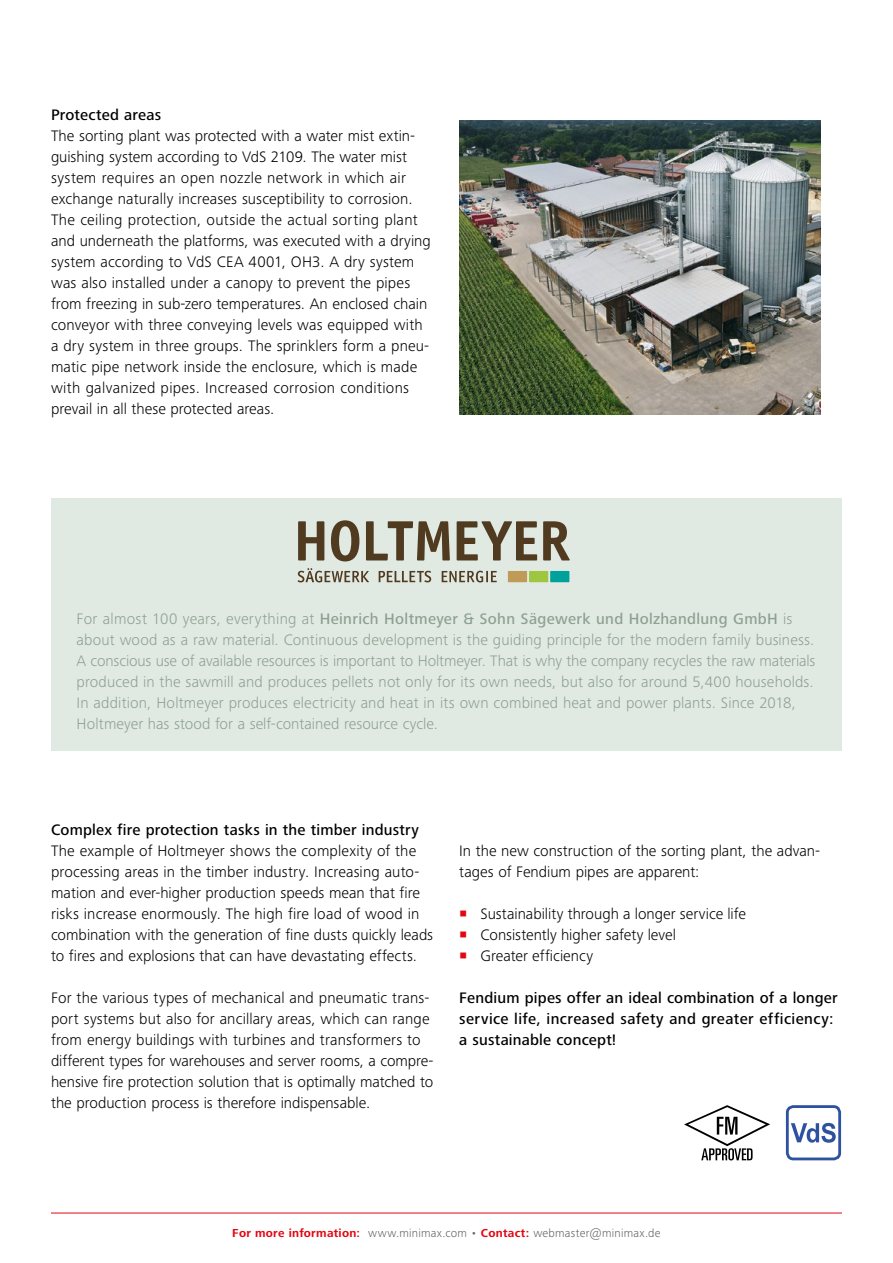
<style>
.page{position:relative;width:893px;height:1263px;background:#fff}
.page>*{position:absolute;margin:0;border:0;box-sizing:border-box;transform-origin:0 0}
.copy_10_5_14{font:300 15.75px/21px "Frutiger Next Pro";letter-spacing:.005em;color:#000}
.copy_10_5_14-2{font:300 15.75px/21px "Frutiger Next Pro";letter-spacing:.005em;color:#8da091}
.copy_10_5_14-3{font:500 15.75px/21px "Frutiger Next Pro";letter-spacing:.015em;color:#000}
.Absatz-HL_10_5_14_me{font:500 15.75px "Frutiger Next Pro";letter-spacing:.01em;color:#000}
.Header_copy_10_5_14{font:300 12px "Frutiger Next Pro";letter-spacing:.02em;color:#646363}
.s1{font-weight:500}
.s2{font-weight:700;color:#e30613}
</style>
<div class="page">
<hr style="left:51px;top:1212px;width:791px;height:1px;background:#e30613">
<div style="left:51px;top:498px;width:791px;height:252px;background:#e1eae2"></div>
<svg style="left:298px;top:521px;width:26px;height:39px"></svg>
<svg style="left:331px;top:520px;width:28px;height:41px"></svg>
<svg style="left:543px;top:521px;width:27px;height:39px"></svg>
<svg style="left:366px;top:521px;width:84px;height:39px"></svg>
<svg style="left:457px;top:521px;width:80px;height:39px"></svg>
<div style="left:550px;top:571px;width:19px;height:11px;background:#00a19a"></div>
<div style="left:529px;top:571px;width:19px;height:11px;background:#9fc641"></div>
<div style="left:508px;top:571px;width:19px;height:11px;background:#c09b57"></div>
<svg style="left:379px;top:571px;width:52px;height:11px"></svg>
<svg style="left:298px;top:568px;width:71px;height:14px"></svg>
<svg style="left:442px;top:571px;width:55px;height:11px"></svg>
<img style="left:459px;top:120px;width:362px;height:294px">
<div style="left:786px;top:1105px;width:55px;height:55px;border:3px solid #2f52a0;border-radius:6px"></div>
<svg style="left:791px;top:1123px;width:45px;height:20px"></svg>
<svg style="left:684px;top:1105px;width:86px;height:55px"></svg>
<p class="Absatz-HL_10_5_14_me" style="left:51px;top:106px;width:112px">Protected areas</p>
<p class="copy_10_5_14" style="left:51px;top:126px;width:381px">The sorting plant was protected with a water mist extin&shy;guishing system according to VdS 2109. The water mist system requires an open nozzle network in which air exchange naturally increases susceptibility to corrosion.<br>The ceiling protection, outside the actual sorting plant and underneath the platforms, was executed with a drying system according to VdS CEA 4001, OH3. A dry system was also installed under a canopy to prevent the pipes from freezing in sub-zero temperatures. An enclosed chain conveyor with three conveying levels was equipped with a dry system in three groups. The sprinklers form a pneu&shy;matic pipe network inside the enclosure, which is made with galvanized pipes. Increased corrosion conditions prevail in all these protected areas.</p>
<p class="copy_10_5_14-2" style="left:77px;top:609px;width:740px">For almost 100 years, everything at <span class="s1">Heinrich Holtmeyer &amp; Sohn Sägewerk und Holzhandlung GmbH</span> is about wood as a raw material. Continuous development is the guiding principle for the modern family business.<br>A conscious use of available resources is important to Holtmeyer. That is why the company recycles the raw materials produced in the sawmill and produces pellets not only for its own needs, but also for around 5,400 households.<br>In addition, Holtmeyer produces electricity and heat in its own combined heat and power plants. Since 2018, Holtmeyer has stood for a self-contained resource cycle.</p>
<p class="Absatz-HL_10_5_14_me" style="left:51px;top:820px;width:369px">Complex fire protection tasks in the timber industry</p>
<p class="copy_10_5_14" style="left:51px;top:840px;width:384px">The example of Holtmeyer shows the complexity of the processing areas in the timber industry. Increasing auto&shy;mation and ever-higher production speeds mean that fire risks increase enormously. The high fire load of wood in combination with the generation of fine dusts quickly leads to fires and explosions that can have devastating effects.</p>
<p class="copy_10_5_14" style="left:51px;top:987px;width:384px">For the various types of mechanical and pneumatic trans&shy;port systems but also for ancillary areas, which can range from energy buildings with turbines and transformers to different types for warehouses and server rooms, a compre&shy;hensive fire protection solution that is optimally matched to the production process is therefore indispensable.</p>
<p class="copy_10_5_14" style="left:459px;top:840px;width:362px">In the new construction of the sorting plant, the advan&shy;tages of Fendium pipes are apparent:</p>
<p class="copy_10_5_14" style="left:480px;top:903px;width:267px">Sustainability through a longer service life</p>
<p class="copy_10_5_14" style="left:480px;top:924px;width:197px">Consistently higher safety level</p>
<p class="copy_10_5_14" style="left:480px;top:945px;width:114px">Greater efficiency</p>
<p class="copy_10_5_14-3" style="left:459px;top:987px;width:380px">Fendium pipes offer an ideal combination of a longer service life, increased safety and greater efficiency: a sustainable concept!</p>
<p class="Header_copy_10_5_14" style="left:232px;top:1226px;width:430px"><span class="s2">For more information:</span> www.minimax.com • <span class="s2">Contact:</span> webmaster@minimax.de</p>
</div>
